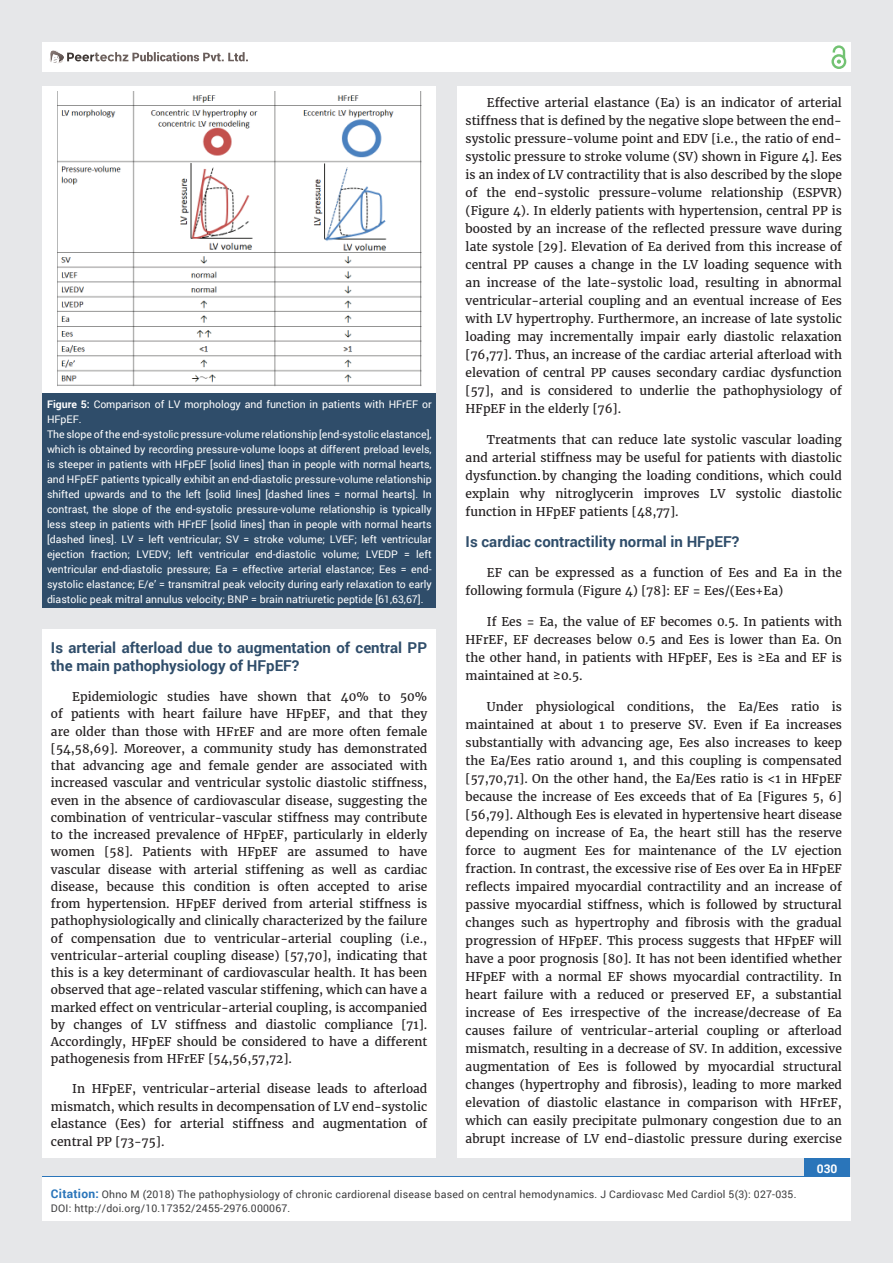
<style>
.page{position:relative;width:893px;height:1263px;background:#e6e7e9}
.page>*{position:absolute;margin:0;border:0;box-sizing:border-box;transform-origin:0 0}
.t1{font:700 15px/18px "Roboto";color:#2f4d6a}
.t2{font:12px/18px "Merriweather";color:#231f20;text-align:justify}
.t3{font:700 12px "Roboto";color:#fff}
.t4{font:10.5px/15px "Roboto";color:#fff}
.t5{font:10.5px/13.5px "Roboto";letter-spacing:.02em;color:#3e3e3f}
.s1{font-weight:700}
.s2{font-weight:700;font-size:12px;color:#2a75ba}
</style>
<div class="page">
<div style="left:42px;top:43px;width:808px;height:29px;background:#fff"></div>
<div style="left:831px;top:54px;width:15px;height:15px;border:2px solid #72c272;border-radius:50%"></div>
<svg style="left:831px;top:45px;width:15px;height:19px"></svg>
<div style="left:804px;top:1157px;width:46px;height:43px;background:#2a75ba"></div>
<svg style="left:49px;top:50px;width:199px;height:14px"></svg>
<div style="left:42px;top:1177px;width:809px;height:43px;background:#fff"></div>
<div style="left:42px;top:629px;width:394px;height:529px;background:#fff"></div>
<div style="left:457px;top:87px;width:393px;height:1071px;background:#fff"></div>
<div style="left:43px;top:87px;width:393px;height:306px;background:#fff"></div>
<div style="left:43px;top:393px;width:393px;height:215px;background:#2f4d6a"></div>
<img style="left:57px;top:91px;width:364px;height:296px">
<p class="t4" style="left:47px;top:397px;width:386px"><span class="s1">Figure 5:</span> Comparison of LV morphology and function in patients with HFrEF or HFpEF.<br>The slope of the end-systolic pressure-volume relationship [end-systolic elastance], which is obtained by recording pressure-volume loops at different preload levels, is steeper in patients with HFpEF [solid lines] than in people with normal hearts, and HFpEF patients typically exhibit an end-diastolic pressure-volume relationship shifted upwards and to the left [solid lines] [dashed lines = normal hearts]. In contrast, the slope of the end-systolic pressure-volume relationship is typically less steep in patients with HFrEF [solid lines] than in people with normal hearts [dashed lines]. LV = left ventricular; SV = stroke volume; LVEF; left ventricular ejection fraction; LVEDV; left ventricular end-diastolic volume; LVEDP = left ventricular end-diastolic pressure; Ea = effective arterial elastance; Ees = end&shy;systolic elastance; E/e’ = transmitral peak velocity during early relaxation to early diastolic peak mitral annulus velocity; BNP = brain natriuretic peptide [61,63,67].</p>
<p class="t1" style="left:51px;top:638px;width:378px">Is arterial afterload due to augmentation of central PP the main pathophysiology of HFpEF?</p>
<p class="t2" style="left:51px;top:688px;width:378px;line-height:17.2px;text-indent:21px">Epidemiologic studies have shown that 40% to 50% of patients with heart failure have HFpEF, and that they are older than those with HFrEF and are more often female [54,58,69]. Moreover, a community study has demonstrated that advancing age and female gender are associated with increased vascular and ventricular systolic diastolic stiffness, even in the absence of cardiovascular disease, suggesting the combination of ventricular-vascular stiffness may contribute to the increased prevalence of HFpEF, particularly in elderly women [58]. Patients with HFpEF are assumed to have vascular disease with arterial stiffening as well as cardiac disease, because this condition is often accepted to arise from hypertension. HFpEF derived from arterial stiffness is pathophysiologically and clinically characterized by the failure of compensation due to ventricular-arterial coupling (i.e., ventricular-arterial coupling disease) [57,70], indicating that this is a key determinant of cardiovascular health. It has been observed that age-related vascular stiffening, which can have a marked effect on ventricular-arterial coupling, is accompanied by changes of LV stiffness and diastolic compliance [71].<br>Accordingly, HFpEF should be considered to have a different pathogenesis from HFrEF [54,56,57,72].</p>
<p class="t2" style="left:51px;top:1080px;width:378px;line-height:17.5px;text-indent:21px">In HFpEF, ventricular-arterial disease leads to afterload mismatch, which results in decompensation of LV end-systolic elastance (Ees) for arterial stiffness and augmentation of central PP [73-75].</p>
<p class="t2" style="left:466px;top:94px;width:378px;text-indent:21px">Effective arterial elastance (Ea) is an indicator of arterial stiffness that is defined by the negative slope between the end&shy;systolic pressure-volume point and EDV [i.e., the ratio of end&shy;systolic pressure to stroke volume (SV) shown in Figure 4]. Ees is an index of LV contractility that is also described by the slope of the end-systolic pressure-volume relationship (ESPVR) (Figure 4). In elderly patients with hypertension, central PP is boosted by an increase of the reflected pressure wave during late systole [29]. Elevation of Ea derived from this increase of central PP causes a change in the LV loading sequence with an increase of the late-systolic load, resulting in abnormal ventricular-arterial coupling and an eventual increase of Ees with LV hypertrophy. Furthermore, an increase of late systolic loading may incrementally impair early diastolic relaxation [76,77]. Thus, an increase of the cardiac arterial afterload with elevation of central PP causes secondary cardiac dysfunction [57], and is considered to underlie the pathophysiology of HFpEF in the elderly [76].</p>
<p class="t2" style="left:466px;top:431px;width:378px;text-indent:21px">Treatments that can reduce late systolic vascular loading and arterial stiffness may be useful for patients with diastolic dysfunction by changing the loading conditions, which could explain why nitroglycerin improves LV systolic diastolic function in HFpEF patients [48,77].</p>
<p class="t1" style="left:466px;top:532px;width:275px">Is cardiac contractility normal in HFpEF?</p>
<p class="t2" style="left:466px;top:564px;width:378px;text-indent:21px">EF can be expressed as a function of Ees and Ea in the following formula (Figure 4) [78]: EF = Ees/(Ees+Ea)</p>
<p class="t2" style="left:466px;top:613px;width:378px;text-indent:21px">If Ees = Ea, the value of EF becomes 0.5. In patients with HFrEF, EF decreases below 0.5 and Ees is lower than Ea. On the other hand, in patients with HFpEF, Ees is ≥Ea and EF is maintained at ≥0.5.</p>
<p class="t2" style="left:466px;top:698px;width:378px;text-indent:21px">Under physiological conditions, the Ea/Ees ratio is maintained at about 1 to preserve SV. Even if Ea increases substantially with advancing age, Ees also increases to keep the Ea/Ees ratio around 1, and this coupling is compensated [57,70,71]. On the other hand, the Ea/Ees ratio is &lt;1 in HFpEF because the increase of Ees exceeds that of Ea [Figures 5, 6] [56,79]. Although Ees is elevated in hypertensive heart disease depending on increase of Ea, the heart still has the reserve force to augment Ees for maintenance of the LV ejection fraction. In contrast, the excessive rise of Ees over Ea in HFpEF reflects impaired myocardial contractility and an increase of passive myocardial stiffness, which is followed by structural changes such as hypertrophy and fibrosis with the gradual progression of HFpEF. This process suggests that HFpEF will have a poor prognosis [80]. It has not been identified whether HFpEF with a normal EF shows myocardial contractility. In heart failure with a reduced or preserved EF, a substantial increase of Ees irrespective of the increase/decrease of Ea causes failure of ventricular-arterial coupling or afterload mismatch, resulting in a decrease of SV. In addition, excessive augmentation of Ees is followed by myocardial structural changes (hypertrophy and fibrosis), leading to more marked elevation of diastolic elastance in comparison with HFrEF, which can easily precipitate pulmonary congestion due to an abrupt increase of LV end-diastolic pressure during exercise</p>
<p class="t3" style="left:817px;top:1161px;width:22px">030</p>
<p class="t5" style="left:51px;top:1188px;width:747px"><span class="s2">Citation:</span> Ohno M (2018) The pathophysiology of chronic cardiorenal disease based on central hemodynamics. J Cardiovasc Med Cardiol 5(3): 027-035.<br>DOI: http://doi.org/10.17352/2455-2976.000067.</p>
</div>
